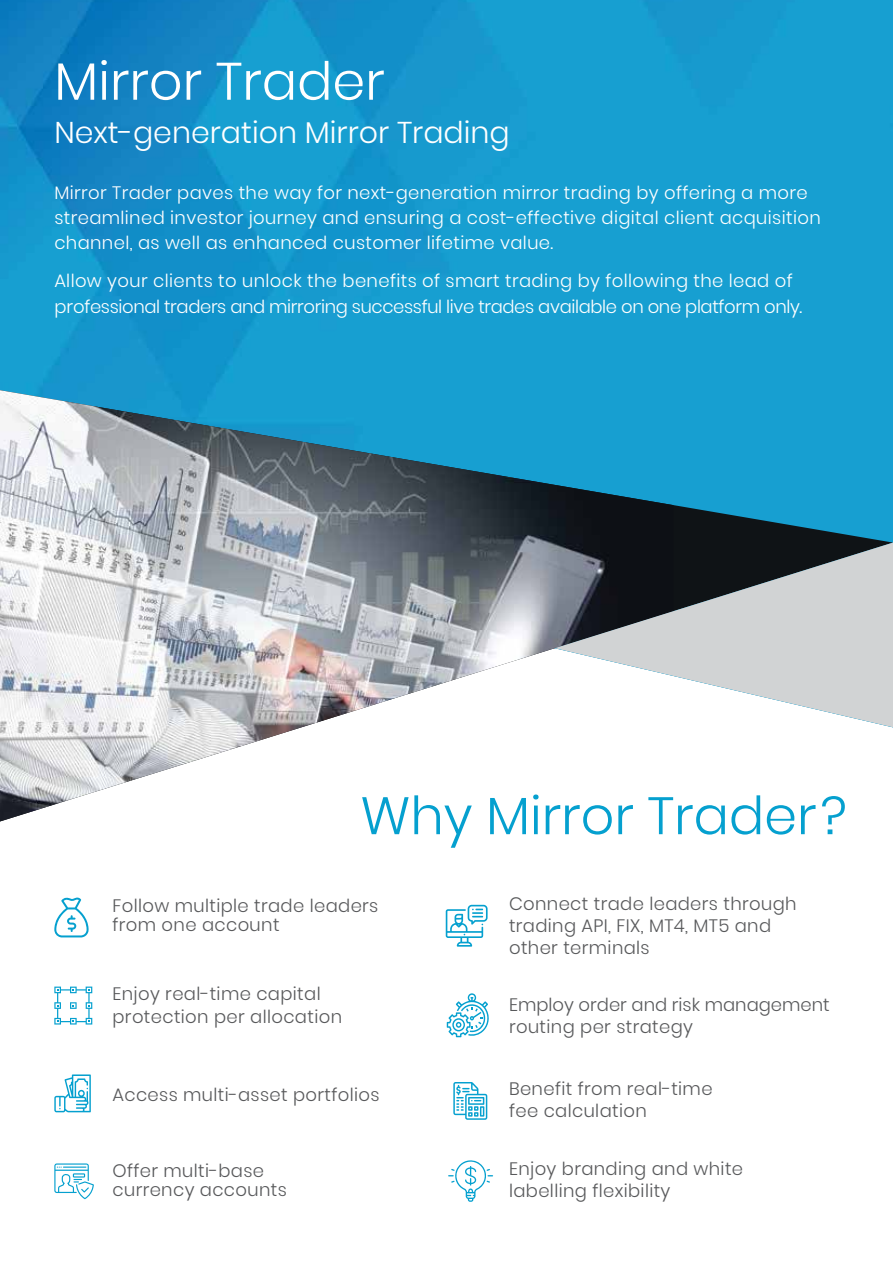
<style>
.page{position:relative;width:893px;height:1263px;background:#fff}
.page>*{position:absolute;margin:0;border:0;box-sizing:border-box;transform-origin:0 0}
.t1{font:300 52.5px "Poppins";color:#05a0cf}
.t2{font:300 52.5px "Poppins";color:#fff}
.t3{font:300 30px "Poppins";color:#fff}
.t4{font:300 18px/22.2px "Poppins";letter-spacing:.02em;color:#58595b}
.t5{font:300 18px/25.2px "Poppins";letter-spacing:.02em;color:#fff}
.t6{font:300 18px/25.2px "Poppins";letter-spacing:-.02em;color:#fff}
.t7{font:300 18px/22.2px "Poppins";color:#58595b}
</style>
<div class="page">
<img style="left:0;top:0;width:893px;height:390px">
<svg style="left:673px;top:390px;width:220px;height:338px;background:#178db9"></svg>
<img style="left:0;top:390px;width:673px;height:431px">
<svg style="left:555px;top:543px;width:338px;height:184px;fill:#d1d3d4"></svg>
<svg style="left:54px;top:897px;width:35px;height:40px"></svg>
<svg style="left:54px;top:1163px;width:40px;height:36px"></svg>
<svg style="left:447px;top:993px;width:42px;height:44px"></svg>
<svg style="left:54px;top:1074px;width:37px;height:38px"></svg>
<svg style="left:54px;top:986px;width:38px;height:38px"></svg>
<svg style="left:446px;top:905px;width:42px;height:42px"></svg>
<svg style="left:453px;top:1082px;width:34px;height:38px"></svg>
<svg style="left:448px;top:1160px;width:45px;height:42px"></svg>
<h1 class="t2" style="left:54px;top:51px;width:332px">Mirror Trader</h1>
<h2 class="t3" style="left:54px;top:115px;width:457px">Next-generation Mirror Trading</h2>
<p class="t5" style="left:54px;top:180px;width:768px">Mirror Trader paves the way for next-generation mirror trading by offering a more streamlined investor journey and ensuring a cost-effective digital client acquisition channel, as well as enhanced customer lifetime value.</p>
<p class="t6" style="left:54px;top:268px;width:749px">Allow your clients to unlock the benefits of smart trading by following the lead of professional traders and mirroring successful live trades available on one platform only.</p>
<h1 class="t1" style="left:360px;top:785px;width:488px">Why Mirror Trader?</h1>
<p class="t4" style="left:112px;top:896px;width:267px;line-height:19.2px">Follow multiple trade leaders from one account</p>
<p class="t4" style="left:509px;top:892px;width:289px">Connect trade leaders through trading API, FIX, MT4, MT5 and other terminals</p>
<p class="t4" style="left:112px;top:983px;width:231px">Enjoy real-time capital protection per allocation</p>
<p class="t7" style="left:509px;top:993px;width:322px">Employ order and risk management routing per strategy</p>
<p class="t4" style="left:112px;top:1084px;width:269px">Access multi-asset portfolios</p>
<p class="t4" style="left:509px;top:1077px;width:205px">Benefit from real-time fee calculation</p>
<p class="t4" style="left:112px;top:1161px;width:176px;line-height:19.2px">Offer multi-base currency accounts</p>
<p class="t4" style="left:509px;top:1157px;width:236px">Enjoy branding and white labelling flexibility</p>
</div>
